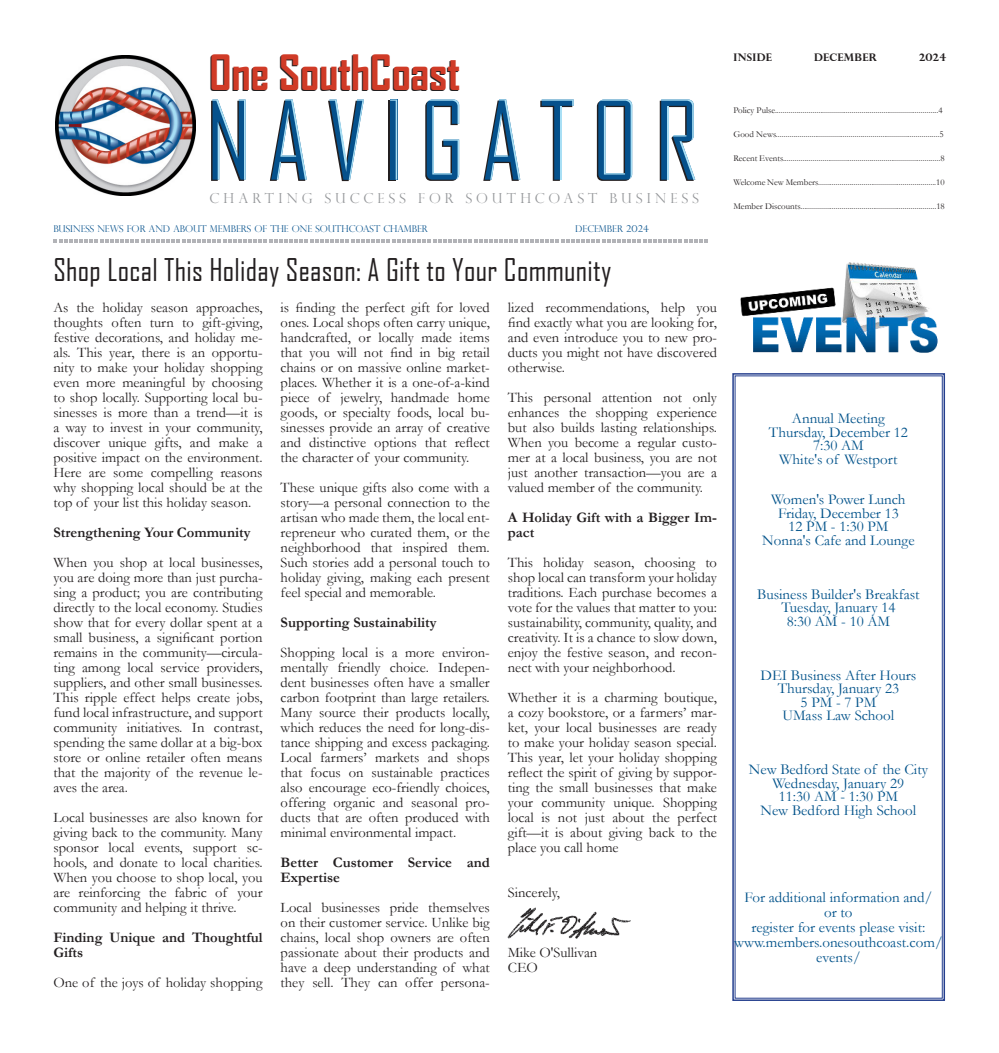
<style>
.page{position:relative;width:999px;height:1053px;background:#fff}
.page>*{position:absolute;margin:0;border:0;box-sizing:border-box;transform-origin:0 0}
.t1{font:700 46.65px "Agency FB";color:#231f20}
.t2{font:30px "Agency FB";letter-spacing:.01em;color:#231f20}
.t3{font:15px/13.5px "Garamond";color:#00528a;text-align:center}
.t4{font:14.55px/15px "Garamond";color:#231f20;text-align:justify}
.t5{font:700 14.55px/15px "Garamond";color:#231f20}
.t6{font:300 13.8px "Perpetua Titling";letter-spacing:.305em;color:#939598}
.t7{font:700 10.5px "Perpetua Titling";letter-spacing:.03em;color:#231f20}
.t8{font:300 9.3px "Perpetua Titling";color:#05518c}
.t9{font:9px "Garamond";color:#231f20}
</style>
<div class="page">
<div style="left:389px;top:101px;width:7px;height:80px;background:#231f20"></div>
<svg style="left:211px;top:100px;width:35px;height:81px"></svg>
<svg style="left:270px;top:99px;width:37px;height:82px"></svg>
<svg style="left:328px;top:100px;width:36px;height:81px"></svg>
<svg style="left:390px;top:100px;width:7px;height:80px"></svg>
<svg style="left:425px;top:100px;width:34px;height:81px"></svg>
<svg style="left:483px;top:99px;width:37px;height:82px"></svg>
<svg style="left:540px;top:100px;width:34px;height:81px"></svg>
<svg style="left:597px;top:100px;width:35px;height:81px"></svg>
<svg style="left:660px;top:100px;width:35px;height:81px"></svg>
<hr style="left:667px;top:106px;width:1px;height:74px;background:#a8dff5">
<svg style="left:54px;top:240px;width:654px;height:3px"></svg>
<img style="left:55px;top:55px;width:141px;height:141px">
<img style="left:507px;top:907px;width:124px;height:32px">
<img style="left:740px;top:262px;width:198px;height:91px">
<svg style="left:732px;top:373px;width:213px;height:628px"></svg>
<div style="left:735px;top:376px;width:208px;height:622px;border:1px solid #253f8e"></div>
<h1 class="t1" style="left:209px;top:53px;width:252px">One SouthCoast</h1>
<p class="t6" style="left:210px;top:190px;width:491px">CHARTING SUCCESS FOR SOUTHCOAST BUSINESS</p>
<p class="t8" style="left:53px;top:224px;width:376px">BUSINESS NEWS FOR AND ABOUT MEMBERS OF THE ONE SOUTHCOAST CHAMBER</p>
<p class="t8" style="left:575px;top:224px;width:75px">DECEMBER 2024</p>
<h2 class="t2" style="left:53px;top:258px;width:560px">Shop Local This Holiday Season: A Gift to Your Community</h2>
<p class="t4" style="left:53px;top:301px;width:211px">As the holiday season approaches, thoughts often turn to gift-giving, festive decorations, and holiday me&shy;als. This year, there is an opportu&shy;nity to make your holiday shopping even more meaningful by choosing to shop locally. Supporting local bu&shy;sinesses is more than a trend—it is a way to invest in your community, discover unique gifts, and make a positive impact on the environment.<br>Here are some compelling reasons why shopping local should be at the top of your list this holiday season.</p>
<p class="t5" style="left:53px;top:526px;width:199px">Strengthening Your Community</p>
<p class="t4" style="left:53px;top:556px;width:211px">When you shop at local businesses, you are doing more than just purcha&shy;sing a product; you are contributing directly to the local economy. Studies show that for every dollar spent at a small business, a significant portion remains in the community—circula&shy;ting among local service providers, suppliers, and other small businesses.<br>This ripple effect helps create jobs, fund local infrastructure, and support community initiatives. In contrast, spending the same dollar at a big-box store or online retailer often means that the majority of the revenue le&shy;aves the area.</p>
<p class="t4" style="left:53px;top:811px;width:211px">Local businesses are also known for giving back to the community. Many sponsor local events, support sc&shy;hools, and donate to local charities.<br>When you choose to shop local, you are reinforcing the fabric of your community and helping it thrive.</p>
<p class="t5" style="left:53px;top:931px;width:211px">Finding Unique and Thoughtful<br>Gifts</p>
<p class="t4" style="left:53px;top:976px;width:211px">One of the joys of holiday shopping</p>
<p class="t4" style="left:281px;top:300px;width:211px">is finding the perfect gift for loved ones. Local shops often carry unique, handcrafted, or locally made items that you will not find in big retail chains or on massive online market&shy;places. Whether it is a one-of-a-kind piece of jewelry, handmade home goods, or specialty foods, local bu&shy;sinesses provide an array of creative and distinctive options that reflect the character of your community.</p>
<p class="t4" style="left:281px;top:481px;width:211px">These unique gifts also come with a story—a personal connection to the artisan who made them, the local ent&shy;repreneur who curated them, or the neighborhood that inspired them.<br>Such stories add a personal touch to holiday giving, making each present feel special and memorable.</p>
<p class="t5" style="left:281px;top:616px;width:157px">Supporting Sustainability</p>
<p class="t4" style="left:281px;top:646px;width:211px">Shopping local is a more environ&shy;mentally friendly choice. Indepen&shy;dent businesses often have a smaller carbon footprint than large retailers.<br>Many source their products locally, which reduces the need for long-dis&shy;tance shipping and excess packaging.<br>Local farmers’ markets and shops that focus on sustainable practices also encourage eco-friendly choices, offering organic and seasonal pro&shy;ducts that are often produced with minimal environmental impact.</p>
<p class="t5" style="left:281px;top:856px;width:211px">Better Customer Service and<br>Expertise</p>
<p class="t4" style="left:281px;top:901px;width:211px">Local businesses pride themselves on their customer service. Unlike big chains, local shop owners are often passionate about their products and have a deep understanding of what they sell. They can offer persona-</p>
<p class="t4" style="left:508px;top:301px;width:211px">lized recommendations, help you find exactly what you are looking for, and even introduce you to new pro&shy;ducts you might not have discovered otherwise.</p>
<p class="t4" style="left:508px;top:391px;width:211px">This personal attention not only enhances the shopping experience but also builds lasting relationships.<br>When you become a regular custo&shy;mer at a local business, you are not just another transaction—you are a valued member of the community.</p>
<p class="t5" style="left:508px;top:511px;width:211px">A Holiday Gift with a Bigger Im&shy;pact</p>
<p class="t4" style="left:508px;top:556px;width:211px">This holiday season, choosing to shop local can transform your holiday traditions. Each purchase becomes a vote for the values that matter to you: sustainability, community, quality, and creativity. It is a chance to slow down, enjoy the festive season, and recon&shy;nect with your neighborhood.</p>
<p class="t4" style="left:508px;top:691px;width:211px">Whether it is a charming boutique, a cozy bookstore, or a farmers’ mar&shy;ket, your local businesses are ready to make your holiday season special.<br>This year, let your holiday shopping reflect the spirit of giving by suppor&shy;ting the small businesses that make your community unique. Shopping local is not just about the perfect gift—it is about giving back to the place you call home</p>
<p class="t4" style="left:508px;top:886px;width:54px">Sincerely,</p>
<p class="t4" style="left:508px;top:946px;width:91px">Mike O'Sullivan<br>CEO</p>
<p class="t7" style="left:733px;top:52px;width:40px">INSIDE</p>
<p class="t7" style="left:814px;top:52px;width:65px">DECEMBER</p>
<p class="t7" style="left:919px;top:52px;width:29px">2024</p>
<p class="t9" style="left:733px;top:107px;width:211px">Policy Pulse...................................................................................4</p>
<p class="t9" style="left:733px;top:131px;width:212px">Good News...................................................................................5</p>
<p class="t9" style="left:733px;top:155px;width:213px">Recent Events................................................................................8</p>
<p class="t9" style="left:733px;top:179px;width:213px">Welcome New Members............................................................10</p>
<p class="t9" style="left:733px;top:203px;width:213px">Member Discounts.....................................................................18</p>
<p class="t3" style="left:769px;top:413px;width:140px">Annual Meeting<br>Thursday, December 12<br>7:30 AM<br>White's of Westport</p>
<p class="t3" style="left:762px;top:494px;width:154px">Women's Power Lunch<br>Friday, December 13<br>12 PM - 1:30 PM<br>Nonna's Cafe and Lounge</p>
<p class="t3" style="left:757px;top:589px;width:164px">Business Builder's Breakfast<br>Tuesday, January 14<br>8:30 AM - 10 AM</p>
<p class="t3" style="left:761px;top:670px;width:157px">DEI Business After Hours<br>Thursday, January 23<br>5 PM - 7 PM<br>UMass Law School</p>
<p class="t3" style="left:749px;top:764px;width:181px">New Bedford State of the City<br>Wednesday, January 29<br>11:30 AM - 1:30 PM<br>New Bedford High School</p>
<p class="t3" style="left:734px;top:891px;width:210px;line-height:15px">For additional information and/<br>or to<br>register for events please visit: www.members.onesouthcoast.com/ events/</p>
</div>
